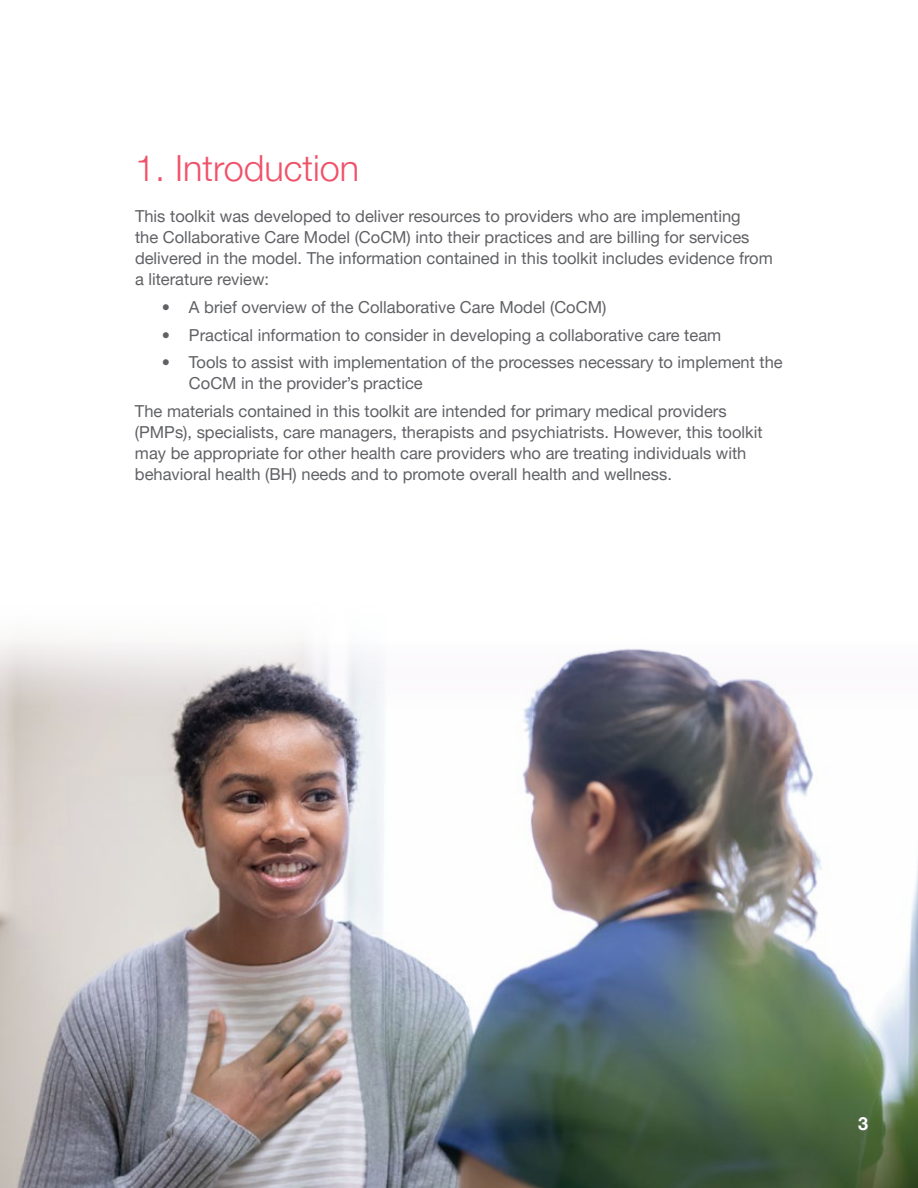
<style>
.page{position:relative;width:918px;height:1188px;background:#fff}
.page>*{position:absolute;margin:0;border:0;box-sizing:border-box;transform-origin:0 0}
.t1{font:300 36px "Helvetica Neue LT Pro";color:#f05169}
.t2{font:700 18px "Helvetica Neue LT Pro";color:#fff}
.t3{font:16.5px/21px "Helvetica Neue LT Pro";color:#606165}
</style>
<div class="page">
<img style="left:0;top:639px;width:918px;height:549px">
<h1 class="t1" style="left:135px;top:146px;width:226px">1. Introduction</h1>
<p class="t3" style="left:135px;top:205px;width:639px">This toolkit was developed to deliver resources to providers who are implementing<br>the Collaborative Care Model (CoCM) into their practices and are billing for services delivered in the model. The information contained in this toolkit includes evidence from a literature review:</p>
<p class="t3" style="left:162px;top:296px;width:446px">• A brief overview of the Collaborative Care Model (CoCM)</p>
<p class="t3" style="left:162px;top:324px;width:561px">• Practical information to consider in developing a collaborative care team</p>
<p class="t3" style="left:189px;top:352px;width:595px;text-indent:-27px">• Tools to assist with implementation of the processes necessary to implement the<br>CoCM in the provider’s practice</p>
<p class="t3" style="left:135px;top:400px;width:629px">The materials contained in this toolkit are intended for primary medical providers (PMPs), specialists, care managers, therapists and psychiatrists. However, this toolkit may be appropriate for other health care providers who are treating individuals with behavioral health (BH) needs and to promote overall health and wellness.</p>
<p class="t2" style="left:858px;top:1112px;width:12px">3</p>
</div>
